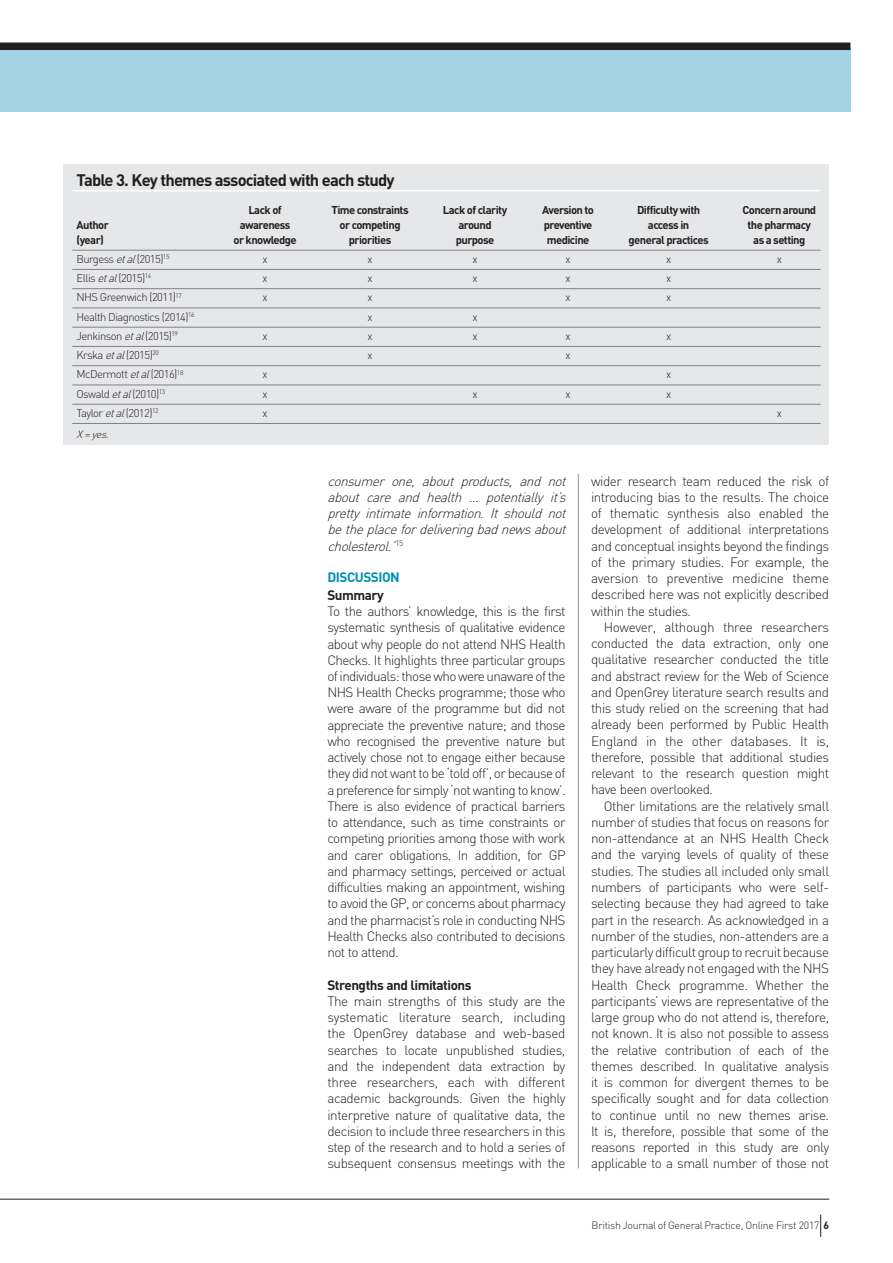
<style>
.page{position:relative;width:893px;height:1263px;background:#fff}
.page>*{position:absolute;margin:0;border:0;box-sizing:border-box;transform-origin:0 0}
.t1{font:700 16.5px "DIN";letter-spacing:-.05em;color:#231f20}
.t2{font:300 13.5px/16.2px "DIN";letter-spacing:-.035em;color:#231f20;text-align:justify}
.t3{font:italic 300 13.5px/16.2px "DIN";color:#231f20;text-align:justify}
.t4{font:700 13.5px "DIN";letter-spacing:-.035em;color:#231f20}
.t5{font:700 13.5px "DIN";letter-spacing:-.035em;color:#008fb3}
.t6{font:300 11.25px "DIN";letter-spacing:-.05em;color:#231f20}
.t7{font:700 11.25px "DIN";letter-spacing:-.05em;color:#231f20}
.t8{font:300 10.5px "DIN";letter-spacing:-.025em;color:#231f20}
.t9{font:italic 300 10.5px "DIN";color:#231f20}
.s1{font-style:italic}
.s2{font-weight:700}
</style>
<div class="page">
<div style="left:0;top:48px;width:850px;height:64px;background:#a2d2e3"></div>
<div style="left:0;top:43px;width:850px;height:7px;background:#231f20"></div>
<hr style="left:578px;top:474px;width:1px;height:694px;background:#939598">
<div style="left:64px;top:165px;width:765px;height:280px;background:#e6e7e9"></div>
<hr style="left:72px;top:190px;width:749px;height:1px;background:#fff">
<hr style="left:72px;top:250px;width:749px;height:1px;background:#808285">
<hr style="left:72px;top:269px;width:749px;height:1px;background:#808285">
<hr style="left:72px;top:288px;width:749px;height:1px;background:#808285">
<hr style="left:72px;top:308px;width:749px;height:1px;background:#808285">
<hr style="left:72px;top:327px;width:749px;height:1px;background:#808285">
<hr style="left:72px;top:346px;width:749px;height:1px;background:#808285">
<hr style="left:72px;top:365px;width:749px;height:1px;background:#808285">
<hr style="left:72px;top:385px;width:749px;height:1px;background:#808285">
<hr style="left:72px;top:404px;width:749px;height:1px;background:#808285">
<hr style="left:72px;top:423px;width:749px;height:1px;background:#808285">
<svg style="left:820px;top:1214px;width:1px;height:23px"></svg>
<hr style="left:0;top:1199px;width:829px;height:1px;background:#231f20">
<p class="t1" style="left:77px;top:169px;width:320px">Table 3. Key themes associated with each study</p>
<p class="t7" style="left:248px;top:202px;width:35px">Lack of</p>
<p class="t7" style="left:332px;top:202px;width:79px">Time constraints</p>
<p class="t7" style="left:443px;top:202px;width:66px">Lack of clarity</p>
<p class="t7" style="left:542px;top:202px;width:53px">Aversion to</p>
<p class="t7" style="left:637px;top:202px;width:65px">Difficulty with</p>
<p class="t7" style="left:742px;top:202px;width:75px">Concern around</p>
<p class="t7" style="left:77px;top:217px;width:34px">Author</p>
<p class="t7" style="left:240px;top:217px;width:52px">awareness</p>
<p class="t7" style="left:340px;top:217px;width:63px">or competing</p>
<p class="t7" style="left:458px;top:217px;width:35px">around</p>
<p class="t7" style="left:544px;top:217px;width:50px">preventive</p>
<p class="t7" style="left:648px;top:217px;width:43px">access in</p>
<p class="t7" style="left:747px;top:217px;width:65px">the pharmacy</p>
<p class="t7" style="left:77px;top:232px;width:29px">(year)</p>
<p class="t7" style="left:233px;top:232px;width:65px">or knowledge</p>
<p class="t7" style="left:349px;top:232px;width:44px">priorities</p>
<p class="t7" style="left:456px;top:232px;width:40px">purpose</p>
<p class="t7" style="left:547px;top:232px;width:44px">medicine</p>
<p class="t7" style="left:629px;top:232px;width:82px">general practices</p>
<p class="t7" style="left:753px;top:232px;width:54px">as a setting</p>
<p class="t6" style="left:77px;top:252px;width:95px">Burgess <span class="s1">etal</span>(2015)<sup>15</sup></p>
<p class="t6" style="left:262px;top:252px;width:7px">x</p>
<p class="t6" style="left:367px;top:252px;width:7px">x</p>
<p class="t6" style="left:472px;top:252px;width:7px">x</p>
<p class="t6" style="left:565px;top:252px;width:7px">x</p>
<p class="t6" style="left:666px;top:252px;width:7px">x</p>
<p class="t6" style="left:777px;top:252px;width:7px">x</p>
<p class="t6" style="left:77px;top:271px;width:76px">Ellis <span class="s1">etal</span>(2015)<sup>14</sup></p>
<p class="t6" style="left:262px;top:271px;width:7px">x</p>
<p class="t6" style="left:367px;top:271px;width:7px">x</p>
<p class="t6" style="left:472px;top:271px;width:7px">x</p>
<p class="t6" style="left:565px;top:271px;width:7px">x</p>
<p class="t6" style="left:666px;top:271px;width:7px">x</p>
<p class="t6" style="left:77px;top:290px;width:107px">NHS Greenwich (2011)<sup>17</sup></p>
<p class="t6" style="left:262px;top:290px;width:7px">x</p>
<p class="t6" style="left:367px;top:290px;width:7px">x</p>
<p class="t6" style="left:565px;top:290px;width:7px">x</p>
<p class="t6" style="left:666px;top:290px;width:7px">x</p>
<p class="t6" style="left:77px;top:310px;width:120px">Health Diagnostics (2014)<sup>16</sup></p>
<p class="t6" style="left:367px;top:310px;width:7px">x</p>
<p class="t6" style="left:472px;top:310px;width:7px">x</p>
<p class="t6" style="left:77px;top:329px;width:103px">Jenkinson <span class="s1">etal</span>(2015)<sup>19</sup></p>
<p class="t6" style="left:262px;top:329px;width:7px">x</p>
<p class="t6" style="left:367px;top:329px;width:7px">x</p>
<p class="t6" style="left:472px;top:329px;width:7px">x</p>
<p class="t6" style="left:565px;top:329px;width:7px">x</p>
<p class="t6" style="left:666px;top:329px;width:7px">x</p>
<p class="t6" style="left:77px;top:348px;width:84px">Krska <span class="s1">etal</span>(2015)<sup>20</sup></p>
<p class="t6" style="left:367px;top:348px;width:7px">x</p>
<p class="t6" style="left:565px;top:348px;width:7px">x</p>
<p class="t6" style="left:77px;top:367px;width:108px">McDermott <span class="s1">etal</span>(2016)<sup>18</sup></p>
<p class="t6" style="left:262px;top:367px;width:7px">x</p>
<p class="t6" style="left:666px;top:367px;width:7px">x</p>
<p class="t6" style="left:77px;top:387px;width:90px">Oswald <span class="s1">etal</span>(2010)<sup>13</sup></p>
<p class="t6" style="left:262px;top:387px;width:7px">x</p>
<p class="t6" style="left:472px;top:387px;width:7px">x</p>
<p class="t6" style="left:565px;top:387px;width:7px">x</p>
<p class="t6" style="left:666px;top:387px;width:7px">x</p>
<p class="t6" style="left:77px;top:406px;width:84px">Taylor <span class="s1">etal</span>(2012)<sup>12</sup></p>
<p class="t6" style="left:262px;top:406px;width:7px">x</p>
<p class="t6" style="left:777px;top:406px;width:7px">x</p>
<p class="t9" style="left:77px;top:427px;width:37px">X=yes.</p>
<p class="t3" style="left:327px;top:473px;width:244px">consumer one, about products, and not about care and health … potentially it’s pretty intimate information. It should not betheplacefordeliveringbadnewsabout cholesterol.’<sup>1</sup> <sup>5</sup></p>
<p class="t5" style="left:327px;top:568px;width:74px">DISCUSSION</p>
<p class="t4" style="left:327px;top:586px;width:58px">Summary</p>
<p class="t2" style="left:327px;top:603px;width:240px">To the authors’ knowledge, this is the first systematic synthesis of qualitative evidence about why people do not attend NHS Health Checks. It highlights three particular groups of individuals: those who were unaware of the NHS Health Checks programme; those who were aware of the programme but did not appreciate the preventive nature; and those who recognised the preventive nature but actively chose not to engage either because they did not want to be ‘told off’, or because of a preference for simply ‘not wanting to know’.<br>There is also evidence of practical barriers to attendance, such as time constraints or competing priorities among those with work and carer obligations. In addition, for GP and pharmacy settings, perceived or actual difficulties making an appointment, wishing to avoid the GP, or concerns about pharmacy and the pharmacist’s role in conducting NHS Health Checks also contributed to decisions not to attend.</p>
<p class="t4" style="left:327px;top:976px;width:146px">Strengths and limitations</p>
<p class="t2" style="left:327px;top:993px;width:240px">The main strengths of this study are the systematic literature search, including the OpenGrey database and web-based searches to locate unpublished studies, and the independent data extraction by three researchers, each with different academic backgrounds. Given the highly interpretive nature of qualitative data, the decision to include three researchers in this step of the research and to hold a series of subsequent consensus meetings with the</p>
<p class="t2" style="left:591px;top:472px;width:240px">wider research team reduced the risk of introducing bias to the results. The choice of thematic synthesis also enabled the development of additional interpretations and conceptual insights beyond the findings of the primary studies. For example, the aversion to preventive medicine theme described here was not explicitly described within the studies.</p>
<p class="t2" style="left:591px;top:619px;width:240px;text-indent:13px">However, although three researchers conducted the data extraction, only one qualitative researcher conducted the title and abstract review for the Web of Science and OpenGrey literature search results and this study relied on the screening that had already been performed by Public Health England in the other databases. It is, therefore, possible that additional studies relevant to the research question might have been overlooked.</p>
<p class="t2" style="left:591px;top:798px;width:240px;text-indent:13px">Other limitations are the relatively small number of studies that focus on reasons for non-attendance at an NHS Health Check and the varying levels of quality of these studies. The studies all included only small numbers of participants who were self&shy;selecting because they had agreed to take part in the research. As acknowledged in a number of the studies, non-attenders are a particularly difficult group to recruit because they have already not engaged with the NHS Health Check programme. Whether the participants’ views are representative of the large group who do not attend is, therefore, not known. It is also not possible to assess the relative contribution of each of the themes described. In qualitative analysis it is common for divergent themes to be specifically sought and for data collection to continue until no new themes arise.<br>It is, therefore, possible that some of the reasons reported in this study are only applicable to a small number of those not</p>
<p class="t8" style="left:592px;top:1219px;width:239px">British Journal of General Practice, Online First 2017 <span class="s2">6</span></p>
</div>
